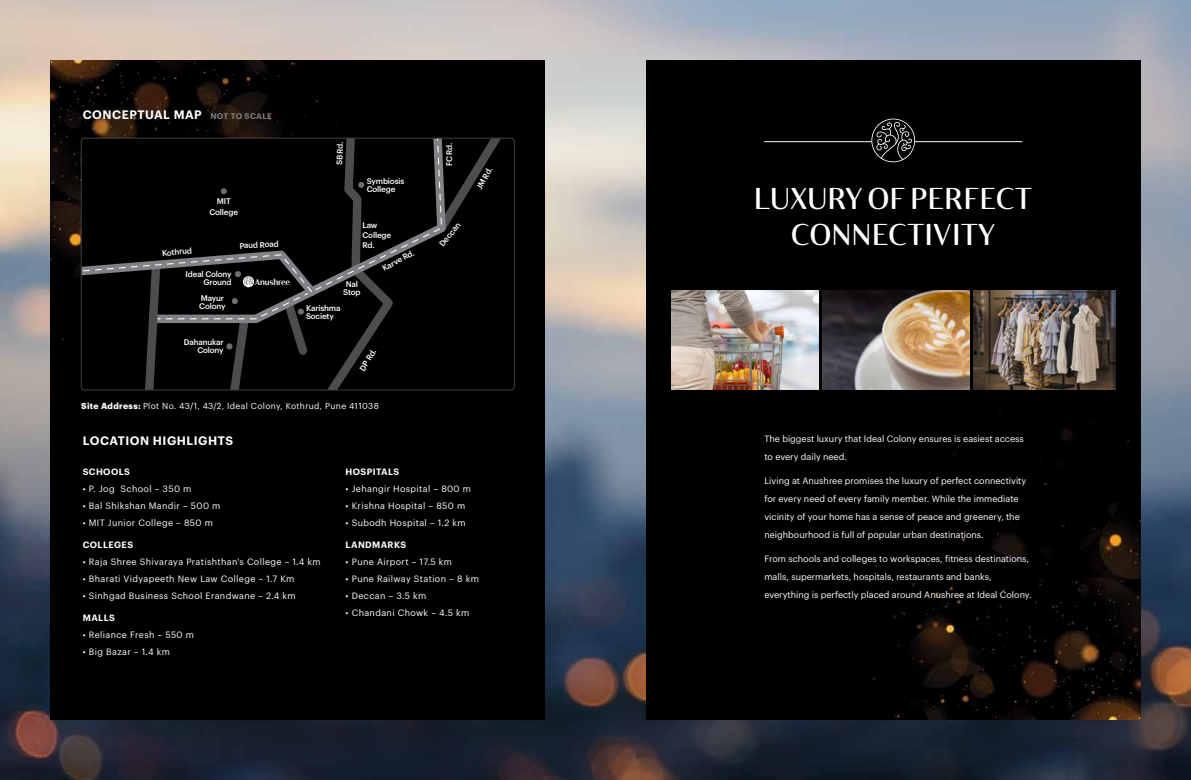
<style>
.page{position:relative;width:1191px;height:780px;background:#fff}
.page>*{position:absolute;margin:0;border:0;box-sizing:border-box;transform-origin:0 0}
.t1{font:600 30px/35.6px "Cabrito Contrast";color:#fff;text-align:center}
.t2{font:600 12px "Graphik";letter-spacing:.045em;color:#fff}
.t3{font:9px/18px "Graphik";color:#fff}
.t4{font:9px "Graphik";letter-spacing:.04em;color:#fff}
.t5{font:600 9px "Graphik";letter-spacing:.045em;color:#fff}
.t6{font:8.5px "Graphik";letter-spacing:.04em;color:#fff}
.t7{font:700 8.5px "Cabrito Contrast";letter-spacing:-.02em;color:#fff}
.t8{font:500 8px/8.1px "Graphik";letter-spacing:-.02em;color:#fff}
.s1{font-size:8px;color:#808285}
.s2{font-weight:700}
</style>
<div class="page">
<img style="left:0;top:0;width:1191px;height:780px">
<div style="left:646px;top:61px;width:494px;height:658px;background:#000"></div>
<img style="left:974px;top:291px;width:141px;height:98px">
<img style="left:671px;top:291px;width:147px;height:98px">
<img style="left:822px;top:291px;width:147px;height:98px">
<svg style="left:871px;top:118px;width:44px;height:44px;background:#2d2d2d"></svg>
<hr style="left:764px;top:141px;width:107px;height:1px;background:#fff">
<hr style="left:915px;top:141px;width:107px;height:1px;background:#fff">
<div style="left:51px;top:61px;width:493px;height:658px;background:#000"></div>
<div style="left:81px;top:138px;width:433px;height:252px;background:#000;border-radius:3px"></div>
<svg style="left:450px;top:140px;width:50px;height:82px"></svg>
<svg style="left:442px;top:146px;width:8px;height:87px"></svg>
<svg style="left:399px;top:140px;width:43px;height:114px"></svg>
<svg style="left:81px;top:138px;width:318px;height:252px"></svg>
<div style="left:81px;top:138px;width:434px;height:252px;border:1px solid #414042;border-radius:3px"></div>
<h2 class="t2" style="left:83px;top:105px;width:191px">CONCEPTUAL MAP <span class="s1">NOT TO SCALE</span></h2>
<p class="t8" style="left:209px;top:196px;width:30px;line-height:10.2px;text-align:center">MIT<br>College</p>
<p class="t8" style="left:335px;top:165px;width:25px;rotate:-88deg">SB Rd.</p>
<p class="t8" style="left:367px;top:176px;width:39px;line-height:8.5px">Symbiosis<br>College</p>
<p class="t8" style="left:162px;top:248px;width:31px;rotate:-6deg">Kothrud</p>
<p class="t8" style="left:186px;top:269px;width:47px;text-align:right">Ideal Colony<br>Ground</p>
<p class="t8" style="left:199px;top:293px;width:28px">Mayur<br>Colony</p>
<p class="t8" style="left:184px;top:337px;width:41px;text-align:right">Dahanukar<br>Colony</p>
<p class="t8" style="left:362px;top:219px;width:30px;line-height:10.2px">Law<br>College</p>
<p class="t8" style="left:239px;top:241px;width:41px;rotate:-3deg">Paud Road</p>
<p class="t8" style="left:362px;top:241px;width:14px">Rd.</p>
<p class="t7" style="left:255px;top:276px;width:36px">Anushree</p>
<p class="t8" style="left:343px;top:280px;width:19px;text-align:center">Nal<br>Stop</p>
<p class="t8" style="left:306px;top:303px;width:36px">Karishma<br>Society</p>
<p class="t8" style="left:380px;top:264px;width:36px;rotate:-27deg">Karve Rd.</p>
<p class="t8" style="left:357px;top:367px;width:26px;rotate:-58deg">DP Rd.</p>
<p class="t6" style="left:81px;top:399px;width:299px"><span class="s2">Site Address:</span> Plot No. 43/1, 43/2, Ideal Colony, Kothrud, Pune 411038</p>
<h2 class="t2" style="left:83px;top:431px;width:152px">LOCATION HIGHLIGHTS</h2>
<p class="t8" style="left:444px;top:166px;width:25px;rotate:-90deg">FC Rd.</p>
<p class="t8" style="left:437px;top:242px;width:30px;rotate:-50deg">Deccan</p>
<p class="t8" style="left:474px;top:187px;width:26px;rotate:-62deg">JM Rd.</p>
<p class="t5" style="left:83px;top:464px;width:49px">SCHOOLS</p>
<p class="t4" style="left:83px;top:481px;width:110px">• P. Jog School – 350 m</p>
<p class="t4" style="left:83px;top:498px;width:139px">• Bal Shikshan Mandir – 500 m</p>
<p class="t4" style="left:83px;top:515px;width:132px">• MIT Junior College – 850 m</p>
<p class="t5" style="left:83px;top:537px;width:52px">COLLEGES</p>
<p class="t4" style="left:83px;top:554px;width:239px">• Raja Shree Shivaraya Pratishthan's College – 1.4 km</p>
<p class="t4" style="left:83px;top:571px;width:213px">• Bharati Vidyapeeth New Law College – 1.7 Km</p>
<p class="t4" style="left:83px;top:588px;width:215px">• Sinhgad Business School Erandwane – 2.4 km</p>
<p class="t5" style="left:83px;top:610px;width:34px">MALLS</p>
<p class="t4" style="left:83px;top:627px;width:113px">• Reliance Fresh – 550 m</p>
<p class="t4" style="left:83px;top:644px;width:89px">• Big Bazar – 1.4 km</p>
<p class="t5" style="left:346px;top:464px;width:55px">HOSPITALS</p>
<p class="t4" style="left:346px;top:481px;width:127px">• Jehangir Hospital – 800 m</p>
<p class="t4" style="left:346px;top:498px;width:121px">• Krishna Hospital – 850 m</p>
<p class="t4" style="left:346px;top:515px;width:122px">• Subodh Hospital – 1.2 km</p>
<p class="t5" style="left:346px;top:537px;width:62px">LANDMARKS</p>
<p class="t4" style="left:346px;top:554px;width:108px">• Pune Airport – 17.5 km</p>
<p class="t4" style="left:346px;top:571px;width:135px">• Pune Railway Station – 8 km</p>
<p class="t4" style="left:346px;top:588px;width:82px">• Deccan – 3.5 km</p>
<p class="t4" style="left:346px;top:605px;width:125px">• Chandani Chowk – 4.5 km</p>
<h1 class="t1" style="left:754px;top:181px;width:280px">LUXURY OF PERFECT<br>CONNECTIVITY</h1>
<p class="t3" style="left:764px;top:428px;width:261px">The biggest luxury that Ideal Colony ensures is easiest access to every daily need.</p>
<p class="t3" style="left:764px;top:470px;width:263px">Living at Anushree promises the luxury of perfect connectivity for every need of every family member. While the immediate vicinity of your home has a sense of peace and greenery, the neighbourhood is full of popular urban destinations.</p>
<p class="t3" style="left:764px;top:548px;width:269px">From schools and colleges to workspaces, fitness destinations, malls, supermarkets, hospitals, restaurants and banks, everything is perfectly placed around Anushree at Ideal Colony.</p>
</div>
